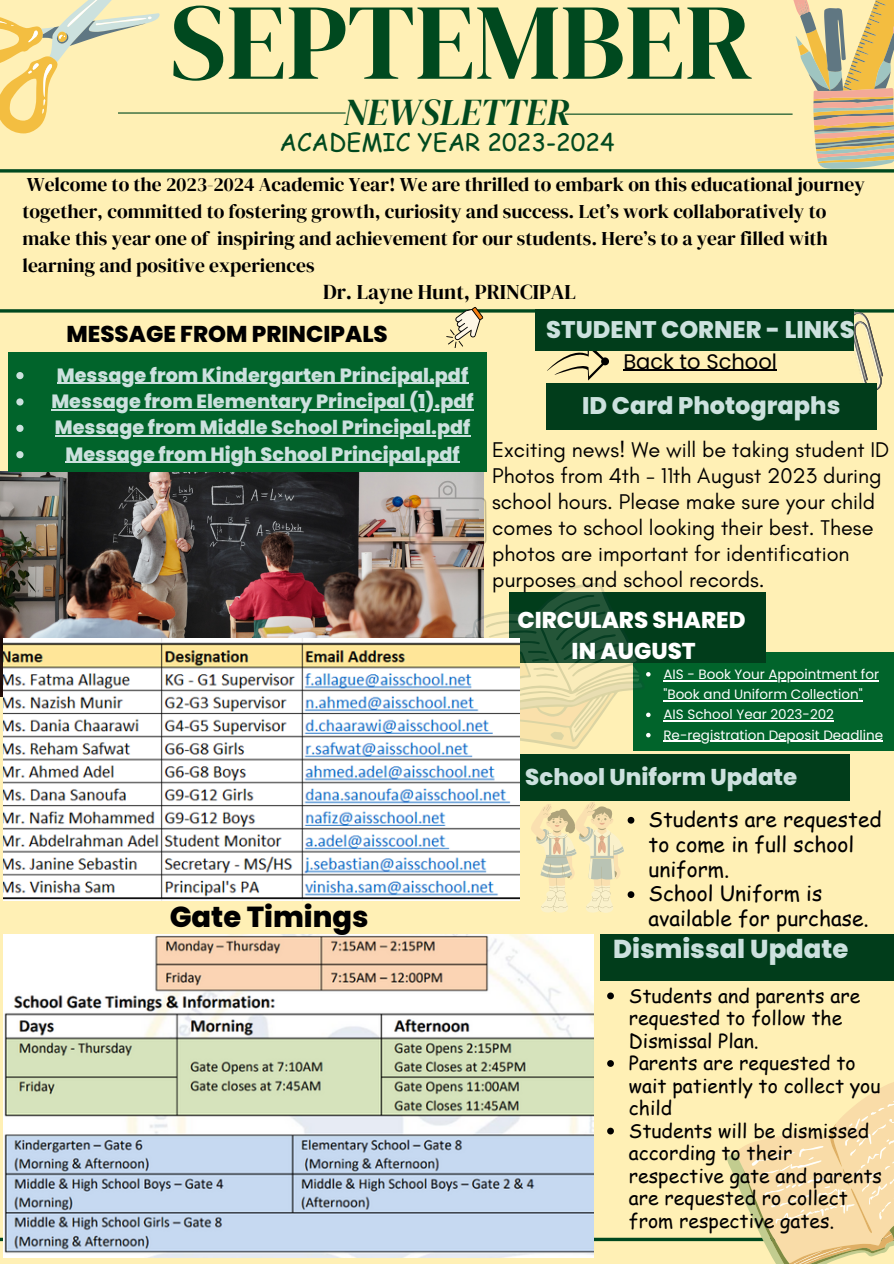
<style>
.page{position:relative;width:894px;height:1264px;background:#fff}
.page>*{position:absolute;margin:0;border:0;box-sizing:border-box;transform-origin:0 0}
.t1{font:107.85px "DM Serif Display";color:#00491f}
.t2{font:italic 37.5px "DM Serif Display";color:#00491f}
.t3{font:800 28.95px "Poppins";color:#000}
.t4{font:800 25.8px "Poppins";color:#cce1de}
.t5{font:800 24px "Poppins";color:#cce1de}
.t6{font:24px "Comic Sans MS";color:#00491f}
.t7{font:800 22.8px "Poppins";color:#fff}
.t8{font:800 22.8px "Poppins";color:#000}
.t9{font:800 22.8px "Poppins";color:#cce1de}
.t10{font:21.75px/26px "Glacial Indifference";color:#000}
.t11{font:21px "DM Serif Display";color:#000}
.t12{font:21px "Poppins";color:#000}
.t13{font:20.85px/24.8px "Comic Sans MS";color:#000}
.t14{font:19.5px/27px "DM Serif Display";color:#000}
.t15{font:19.35px/22.5px "Comic Sans MS";color:#000}
.t16{font:800 19.2px "Poppins";color:#cce1de}
.t17{font:13.5px/20.2px "Poppins";color:#fff}
</style>
<div class="page">
<div style="left:0;top:0;width:893px;height:1263px;background:#fff0b5"></div>
<img style="left:0;top:471px;width:483px;height:226px">
<hr style="left:118px;top:112px;width:227px;height:2px;background:#00491f">
<hr style="left:0;top:169px;width:893px;height:3px;background:#00491f">
<hr style="left:0;top:309px;width:893px;height:3px;background:#00491f">
<svg style="left:0;top:1237px;width:727px;height:4px"></svg>
<hr style="left:564px;top:114px;width:228px;height:1px;background:#00491f">
<div style="left:632px;top:652px;width:261px;height:98px;background:#01642b"></div>
<div style="left:508px;top:592px;width:257px;height:71px;background:#013d1b"></div>
<svg style="left:727px;top:1082px;width:166px;height:181px"></svg>
<svg style="left:0;top:0;width:159px;height:133px"></svg>
<img style="left:854px;top:309px;width:33px;height:85px">
<svg style="left:792px;top:0;width:101px;height:169px"></svg>
<img style="left:3px;top:934px;width:590px;height:323px">
<div style="left:8px;top:352px;width:478px;height:119px;background:#01642b"></div>
<svg style="left:443px;top:307px;width:43px;height:41px"></svg>
<svg style="left:547px;top:351px;width:62px;height:29px"></svg>
<hr style="left:623px;top:370px;width:153px;height:1px;background:#000">
<div style="left:546px;top:383px;width:330px;height:47px;background:#013d1b"></div>
<div style="left:535px;top:309px;width:319px;height:42px;background:#013d1b"></div>
<div style="left:519px;top:754px;width:330px;height:46px;background:#013d1b"></div>
<div style="left:600px;top:934px;width:293px;height:46px;background:#013d1b"></div>
<img style="left:408px;top:480px;width:78px;height:64px">
<svg style="left:607px;top:992px;width:6px;height:7px"></svg>
<svg style="left:607px;top:1060px;width:6px;height:6px"></svg>
<svg style="left:607px;top:1127px;width:6px;height:7px"></svg>
<svg style="left:531px;top:802px;width:103px;height:111px"></svg>
<hr style="left:663px;top:680px;width:215px;height:1px;background:#fff">
<hr style="left:663px;top:700px;width:199px;height:1px;background:#fff">
<hr style="left:663px;top:720px;width:170px;height:1px;background:#fff">
<svg style="left:425px;top:583px;width:225px;height:166px"></svg>
<hr style="left:663px;top:740px;width:220px;height:2px;background:#fff">
<svg style="left:16px;top:372px;width:8px;height:7px"></svg>
<hr style="left:57px;top:383px;width:411px;height:1px;background:#cce1de">
<svg style="left:16px;top:398px;width:8px;height:7px"></svg>
<hr style="left:51px;top:409px;width:422px;height:1px;background:#cce1de">
<svg style="left:16px;top:425px;width:8px;height:7px"></svg>
<hr style="left:55px;top:435px;width:415px;height:2px;background:#cce1de">
<svg style="left:16px;top:451px;width:8px;height:7px"></svg>
<hr style="left:65px;top:462px;width:394px;height:1px;background:#cce1de">
<img style="left:3px;top:638px;width:516px;height:262px">
<p class="t1" style="left:170px;top:-33px;width:584px">SEPTEMBER</p>
<p class="t2" style="left:343px;top:86px;width:229px">NEWSLETTER</p>
<p class="t6" style="left:279px;top:124px;width:337px">ACADEMIC YEAR 2023-2024</p>
<p class="t14" style="left:22px;top:170px;width:843px">Welcome to the 2023-2024 Academic Year! We are thrilled to embark on this educational journey together, committed to fostering growth, curiosity and success. Let’s work collaboratively to make this year one of inspiring and achievement for our students. Here’s to a year filled with learning and positive experiences</p>
<p class="t11" style="left:323px;top:277px;width:254px">Dr. Layne Hunt, PRINCIPAL</p>
<p class="t8" style="left:66px;top:318px;width:323px">MESSAGE FROM PRINCIPALS</p>
<p class="t16" style="left:57px;top:361px;width:412px">Message from Kindergarten Principal.pdf</p>
<p class="t16" style="left:51px;top:388px;width:423px">Message from Elementary Principal (1).pdf</p>
<p class="t16" style="left:55px;top:414px;width:417px">Message from Middle School Principal.pdf</p>
<p class="t16" style="left:65px;top:440px;width:395px">Message from High School Principal.pdf</p>
<p class="t3" style="left:170px;top:896px;width:200px">Gate Timings</p>
<p class="t5" style="left:546px;top:313px;width:310px">STUDENT CORNER - LINKS</p>
<p class="t12" style="left:623px;top:346px;width:155px">Back to School</p>
<p class="t5" style="left:582px;top:389px;width:260px">ID Card Photographs</p>
<p class="t10" style="left:492px;top:436px;width:398px">Exciting news! We will be taking student ID Photos from 4th - 11th August 2023 during school hours. Please make sure your child comes to school looking their best. These photos are important for identification purposes and school records.</p>
<p class="t7" style="left:517px;top:604px;width:230px">CIRCULARS SHARED</p>
<p class="t7" style="left:571px;top:635px;width:125px">IN AUGUST</p>
<p class="t17" style="left:663px;top:664px;width:217px">AIS - Book Your Appointment for "Book and Uniform Collection"</p>
<p class="t17" style="left:663px;top:704px;width:172px">AIS School Year 2023-202</p>
<p class="t17" style="left:663px;top:724px;width:221px">Re-registration Deposit Deadline</p>
<p class="t9" style="left:525px;top:760px;width:273px">School Uniform Update</p>
<p class="t13" style="left:648px;top:806px;width:235px">Students are requested to come in full school uniform.</p>
<p class="t13" style="left:648px;top:880px;width:221px">School Uniform is available for purchase.</p>
<p class="t4" style="left:613px;top:930px;width:237px">Dismissal Update</p>
<p class="t15" style="left:628px;top:983px;width:233px">Students and parents are requested to follow the<br>Dismissal Plan.</p>
<p class="t15" style="left:628px;top:1051px;width:253px">Parents are requested to wait patiently to collect you child</p>
<p class="t15" style="left:628px;top:1118px;width:254px">Students will be dismissed according to their respective gate and parents are requested ro collect from respective gates.</p>
</div>
